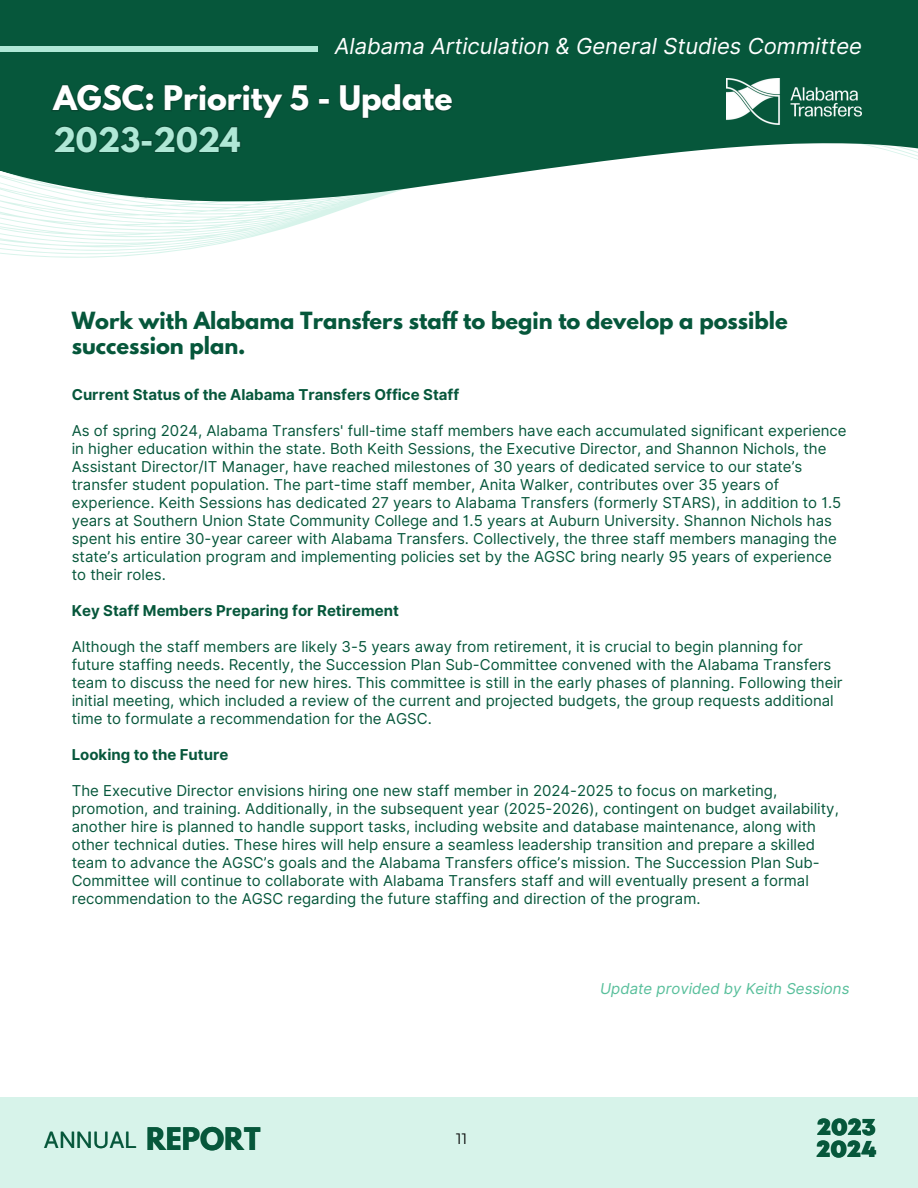
<style>
.page{position:relative;width:918px;height:1188px;background:#fff}
.page>*{position:absolute;margin:0;border:0;box-sizing:border-box;transform-origin:0 0}
.t1{font:700 30px/41.7px "League Spartan";color:#fff}
.t2{font:700 27.6px "League Spartan";color:#06573b}
.t3{font:900 24.15px/22px "Mont";color:#06573b}
.t4{font:22.35px "Inter";color:#06573b}
.t5{font:italic 22.05px "Inter";color:#fff}
.t6{font:700 21px/24.8px "League Spartan";color:#06573b}
.t7{font:15px/18px "Inter";color:#06573b}
.t8{font:700 15px "Inter";color:#06573b}
.t9{font:italic 15px "Inter";color:#58bf9b}
.t10{font:15px "Montserrat";color:#000}
.s1{color:#afe8d6}
</style>
<div class="page">
<svg style="left:0;top:143px;width:918px;height:115px"></svg>
<div style="left:0;top:0;width:918px;height:143px;background:#06573b"></div>
<img style="left:727px;top:78px;width:135px;height:46px">
<div style="left:0;top:46px;width:317px;height:6px;background:#afe8d6"></div>
<div style="left:0;top:1097px;width:918px;height:91px;background:#d7f3ea"></div>
<svg style="left:49px;top:84px;width:406px;height:71px"></svg>
<p class="t5" style="left:335px;top:33px;width:529px">Alabama Articulation &amp; General Studies Committee</p>
<p class="t1" style="left:53px;top:81px;width:401px">AGSC: Priority 5 - Update<br><span class="s1">2023-2024</span></p>
<p class="t6" style="left:72px;top:311px;width:718px">Work with Alabama Transfers staff to begin to develop a possible succession plan.</p>
<p class="t8" style="left:72px;top:385px;width:389px">Current Status of the Alabama Transfers Office Staff</p>
<h5 class="t7" style="left:72px;top:421px;width:776px">As of spring 2024, Alabama Transfers' full-time staff members have each accumulated significant experience in higher education within the state. Both Keith Sessions, the Executive Director, and Shannon Nichols, the Assistant Director/IT Manager, have reached milestones of 30 years of dedicated service to our state’s transfer student population. The part-time staff member, Anita Walker, contributes over 35 years of experience. Keith Sessions has dedicated 27 years to Alabama Transfers (formerly STARS), in addition to 1.5 years at Southern Union State Community College and 1.5 years at Auburn University. Shannon Nichols has spent his entire 30-year career with Alabama Transfers. Collectively, the three staff members managing the state’s articulation program and implementing policies set by the AGSC bring nearly 95 years of experience to their roles.</h5>
<p class="t8" style="left:72px;top:601px;width:329px">Key Staff Members Preparing for Retirement</p>
<h2 class="t7" style="left:72px;top:637px;width:773px">Although the staff members are likely 3-5 years away from retirement, it is crucial to begin planning for future staffing needs. Recently, the Succession Plan Sub-Committee convened with the Alabama Transfers team to discuss the need for new hires. This committee is still in the early phases of planning. Following their initial meeting, which included a review of the current and projected budgets, the group requests additional time to formulate a recommendation for the AGSC.</h2>
<h6 class="t8" style="left:72px;top:745px;width:158px">Looking to the Future</h6>
<p class="t7" style="left:72px;top:781px;width:769px">The Executive Director envisions hiring one new staff member in 2024-2025 to focus on marketing, promotion, and training. Additionally, in the subsequent year (2025-2026), contingent on budget availability, another hire is planned to handle support tasks, including website and database maintenance, along with other technical duties. These hires will help ensure a seamless leadership transition and prepare a skilled team to advance the AGSC’s goals and the Alabama Transfers office’s mission. The Succession Plan Sub-Committee will continue to collaborate with Alabama Transfers staff and will eventually present a formal recommendation to the AGSC regarding the future staffing and direction of the program.</p>
<h4 class="t4" style="left:44px;top:1126px;width:95px">ANNUAL</h4>
<h1 class="t2" style="left:146px;top:1125px;width:116px">REPORT</h1>
<p class="t10" style="left:456px;top:1130px;width:12px">11</p>
<p class="t9" style="left:600px;top:979px;width:251px">Update provided by Keith Sessions</p>
<p class="t3" style="left:817px;top:1117px;width:61px">2023<br>2024</p>
</div>
